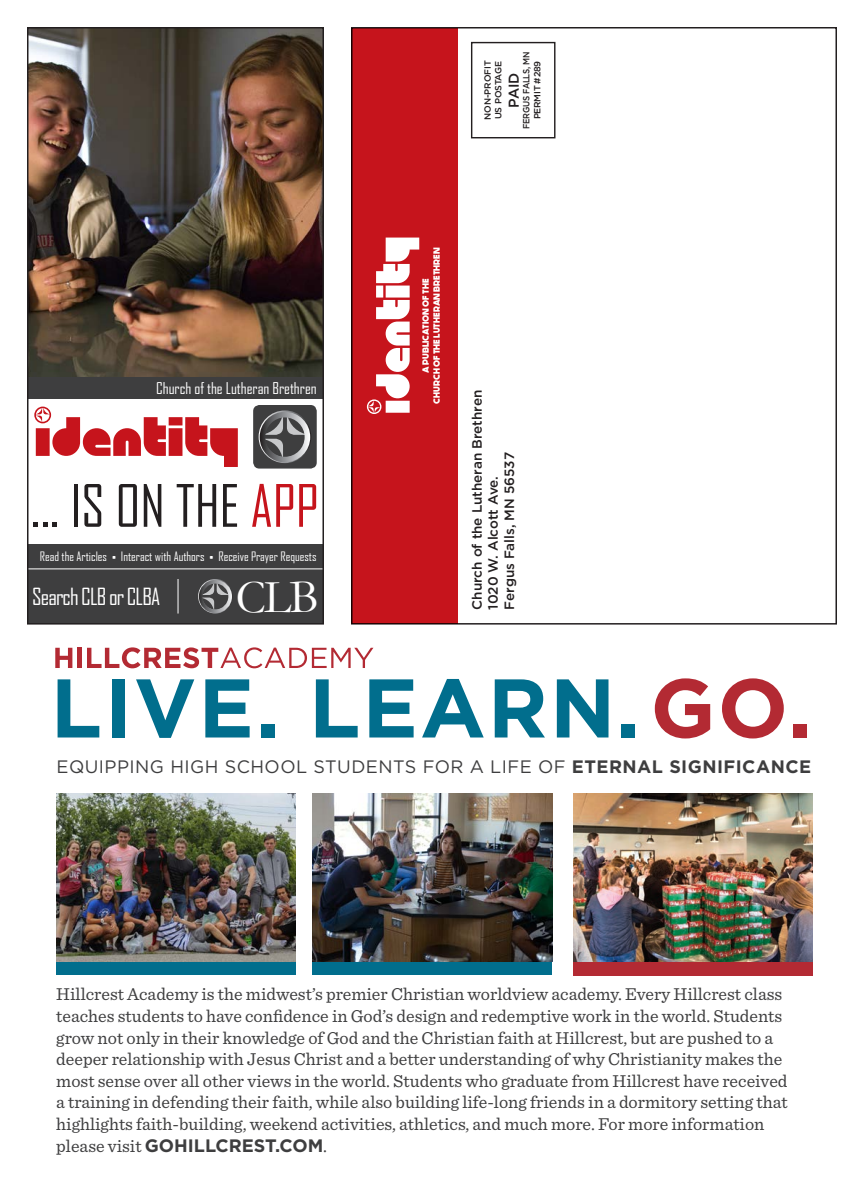
<style>
.page{position:relative;width:864px;height:1188px;background:#fff}
.page>*{position:absolute;margin:0;border:0;box-sizing:border-box;transform-origin:0 0}
.t1{font:700 83.1px "Gotham";letter-spacing:.025em;color:#016e8d}
.t2{font:55.95px "Agency FB";color:#231f20}
.t3{font:47.55px "Garamond";color:#fff}
.t4{font:22.65px "Agency FB";letter-spacing:-.04em;color:#fff}
.t5{font:18px/21.6px "Sentinel";color:#3e3e3f}
.t6{font:18px "Gotham";letter-spacing:.025em;color:#3e3e3f}
.t7{font:15.6px "Agency FB";color:#fff}
.t8{font:500 14.25px "Gotham";color:#231f20}
.t9{font:500 13.5px/16.2px "Gotham";color:#231f20}
.t10{font:12.45px "Agency FB";color:#fff}
.t11{font:700 9px "Generica";color:#fff}
.t12{font:500 9px "Gotham";letter-spacing:-.03em;color:#231f20}
.t13{font:500 9px "Gotham";letter-spacing:-.03em;color:#231f20;scale:.9 1}
.t14{font:500 9px "Gotham";letter-spacing:-.01em;color:#231f20}
.s1{color:#c6141c}
.s2{font-size:9.45px}
.s3{color:#b32a33}
.s4{font-weight:700}
.s5{font-family:"Gotham";font-weight:700}
</style>
<div class="page">
<div style="left:352px;top:28px;width:106px;height:596px;background:#c6141c"></div>
<div style="left:471px;top:42px;width:84px;height:96px;border:1px solid #231f20"></div>
<svg style="left:367px;top:238px;width:52px;height:176px"></svg>
<div style="left:56px;top:958px;width:240px;height:17px;background:#016e8d"></div>
<div style="left:313px;top:958px;width:239px;height:17px;background:#016e8d"></div>
<div style="left:573px;top:962px;width:240px;height:13px;background:#b32a33"></div>
<img style="left:573px;top:793px;width:240px;height:169px">
<img style="left:313px;top:793px;width:239px;height:169px">
<img style="left:56px;top:793px;width:240px;height:169px">
<svg style="left:55px;top:648px;width:17px;height:20px"></svg>
<div style="left:77px;top:648px;width:5px;height:20px;background:#b32a33"></div>
<svg style="left:87px;top:647px;width:286px;height:21px"></svg>
<img style="left:30px;top:30px;width:291px;height:347px">
<div style="left:27px;top:377px;width:297px;height:246px;background:#3e3e3f"></div>
<div style="left:27px;top:400px;width:297px;height:144px;background:#fff"></div>
<svg style="left:201px;top:582px;width:27px;height:27px"></svg>
<div style="left:198px;top:579px;width:35px;height:35px;border:4px solid #fff;border-radius:50%"></div>
<div style="left:199px;top:580px;width:33px;height:33px;border:4px solid #fff;border-radius:50%"></div>
<div style="left:253px;top:405px;width:64px;height:64px;background:#3e3e3f;border-radius:6px"></div>
<svg style="left:262px;top:414px;width:42px;height:46px"></svg>
<div style="left:259px;top:410px;width:52px;height:53px;border:6px solid #fff;border-radius:50%"></div>
<div style="left:260px;top:412px;width:50px;height:50px;border:6px solid #fff;border-radius:50%"></div>
<hr style="left:27px;top:569px;width:297px;height:1px;background:#fff">
<hr style="left:178px;top:579px;width:1px;height:35px;background:#fff">
<svg style="left:34px;top:407px;width:204px;height:60px"></svg>
<div style="left:27px;top:27px;width:297px;height:598px;border:2px solid #231f20"></div>
<p class="t7" style="left:156px;top:379px;width:162px">Church of the Lutheran Brethren</p>
<p class="t2" style="left:31px;top:473px;width:289px">... IS ON THE <span class="s1">APP</span></p>
<p class="t10" style="left:40px;top:549px;width:278px">Read the Articles <span class="s2">•</span> Interact with Authors <span class="s2">•</span> Receive Prayer Requests</p>
<p class="t4" style="left:32px;top:583px;width:129px">Search CLB or CLBA</p>
<p class="t3" style="left:236px;top:568px;width:84px">CLB</p>
<p class="t13" style="left:520px;top:129px;width:87px;rotate:-90deg">FERGUS FALLS, MN</p>
<p class="t12" style="left:531px;top:119px;width:60px;rotate:-90deg">PERMIT #289</p>
<p class="t14" style="left:482px;top:120px;width:61px;rotate:-90deg">NON-PROFIT</p>
<p class="t12" style="left:493px;top:119px;width:60px;rotate:-90deg">US POSTAGE</p>
<p class="t8" style="left:504px;top:108px;width:37px;rotate:-90deg">PAID</p>
<p class="t11" style="left:431px;top:404px;width:158px;rotate:-90deg">CHURCH OF THE LUTHERAN BRETHREN</p>
<p class="t11" style="left:420px;top:373px;width:96px;rotate:-90deg">A PUBLICATION OF THE</p>
<p class="t9" style="left:469px;top:610px;width:221px;rotate:-90deg">Church of the Lutheran Brethren<br>1020 W. Alcott Ave.<br>Fergus Falls, MN 56537</p>
<p class="t1" style="left:51px;top:653px;width:763px">LIVE. LEARN.<span class="s3">GO.</span></p>
<p class="t6" style="left:57px;top:755px;width:756px">EQUIPPING HIGH SCHOOL STUDENTS FOR A LIFE OF <span class="s4">ETERNAL SIGNIFICANCE</span></p>
<p class="t5" style="left:56px;top:982px;width:733px">Hillcrest Academy is the midwest’s premier Christian worldview academy. Every Hillcrest class teaches students to have confidence in God’s design and redemptive work in the world. Students grow not only in their knowledge of God and the Christian faith at Hillcrest, but are pushed to a deeper relationship with Jesus Christ and a better understanding of why Christianity makes the most sense over all other views in the world. Students who graduate from Hillcrest have received a training in defending their faith, while also building life-long friends in a dormitory setting that highlights faith-building, weekend activities, athletics, and much more. For more information please visit <span class="s5">GOHILLCREST.COM</span>.</p>
</div>
